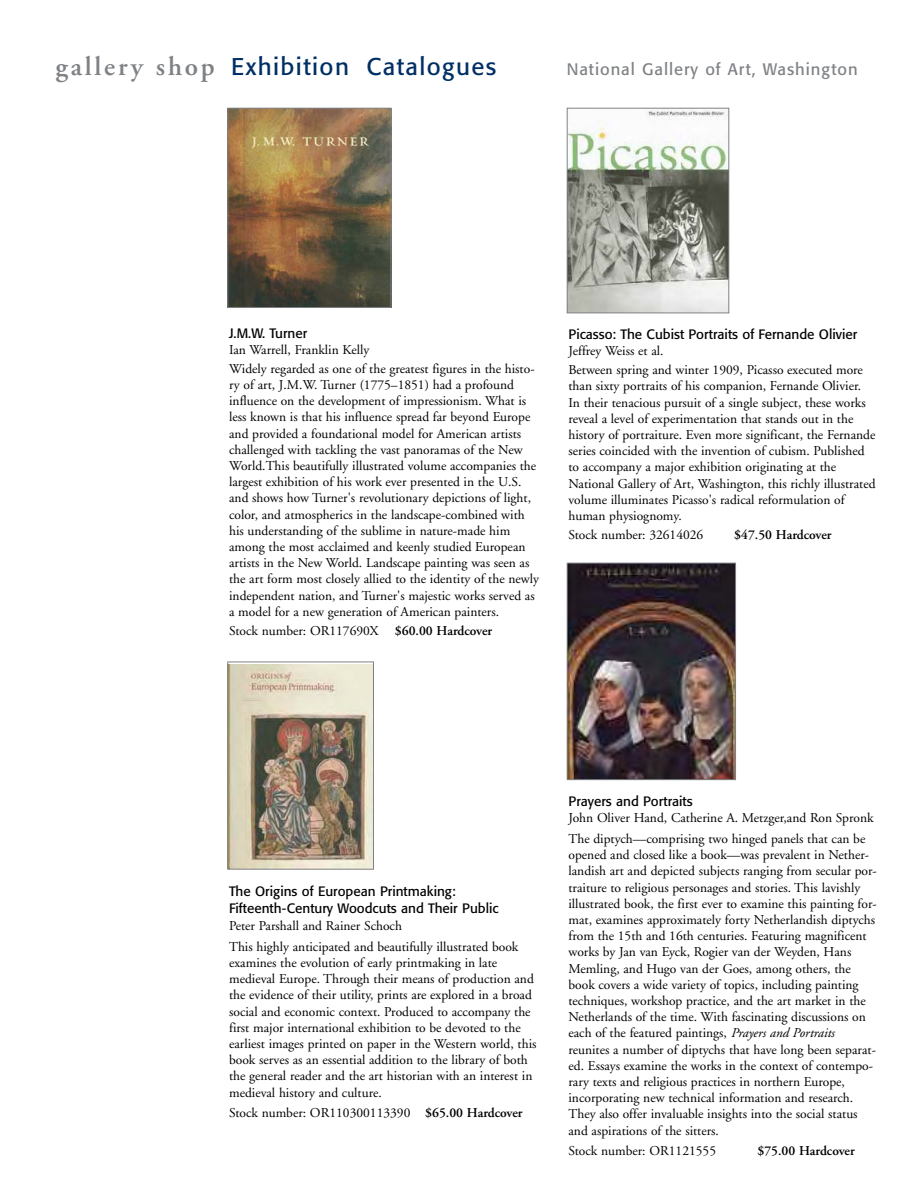
<style>
.page{position:relative;width:918px;height:1188px;background:#fff}
.page>*{position:absolute;margin:0;border:0;box-sizing:border-box;transform-origin:0 0}
.t1{font:24px "Formata";letter-spacing:.06em;color:#002f65}
.t2{font:16.5px "Formata";letter-spacing:.06em;color:#7f8285}
.t3{font:13.5px/16.2px "Adobe Garamond";color:#000}
.t4{font:13.5px/17px "Formata";color:#000}
.t5{font:600 13.5px "Adobe Garamond";color:#000}
.s1{font-family:"Adobe Garamond";font-weight:600;font-size:27px;color:#7f8285}
.s2{font-weight:600}
.s3{font-style:italic}
</style>
<div class="page">
<img style="left:230px;top:110px;width:159px;height:196px">
<div style="left:228px;top:108px;width:163px;height:200px;border:1px solid #7f8285"></div>
<img style="left:569px;top:110px;width:158px;height:201px">
<div style="left:567px;top:108px;width:162px;height:205px;border:1px solid #7f8285"></div>
<img style="left:230px;top:664px;width:142px;height:203px">
<div style="left:228px;top:662px;width:146px;height:207px;border:1px solid #7f8285"></div>
<img style="left:569px;top:565px;width:165px;height:213px">
<div style="left:567px;top:563px;width:169px;height:217px;border:1px solid #7f8285"></div>
<h1 class="t1" style="left:56px;top:56px;width:442px"><span class="s1">gallery shop</span> Exhibition Catalogues</h1>
<p class="t2" style="left:567px;top:62px;width:292px">National Gallery of Art, Washington</p>
<p class="t4" style="left:229px;top:326px;width:80px">J.M.W. Turner</p>
<p class="t3" style="left:229px;top:341px;width:307px;line-height:19.2px">Ian Warrell, Franklin Kelly<br>Widely regarded as one of the greatest figures in the histo-</p>
<p class="t3" style="left:229px;top:378px;width:311px">ry of art, J.M.W. Turner (1775–1851) had a profound influence on the development of impressionism. What is less known is that his influence spread far beyond Europe and provided a foundational model for American artists challenged with tackling the vast panoramas of the New World.This beautifully illustrated volume accompanies the largest exhibition of his work ever presented in the U.S. and shows how Turner's revolutionary depictions of light, color, and atmospherics in the landscape-combined with his understanding of the sublime in nature-made him among the most acclaimed and keenly studied European artists in the New World. Landscape painting was seen as the art form most closely allied to the identity of the newly independent nation, and Turner's majestic works served as a model for a new generation of American painters.</p>
<p class="t3" style="left:229px;top:624px;width:265px">Stock number: OR117690X <span class="s2">$60.00 Hardcover</span></p>
<p class="t4" style="left:568px;top:327px;width:290px">Picasso: The Cubist Portraits of Fernande Olivier</p>
<p class="t3" style="left:568px;top:342px;width:296px;line-height:19.2px">Jeffrey Weiss et al.<br>Between spring and winter 1909, Picasso executed more</p>
<p class="t3" style="left:568px;top:379px;width:309px">than sixty portraits of his companion, Fernande Olivier.<br>In their tenacious pursuit of a single subject, these works reveal a level of experimentation that stands out in the history of portraiture. Even more significant, the Fernande series coincided with the invention of cubism. Published to accompany a major exhibition originating at the National Gallery of Art, Washington, this richly illustrated volume illuminates Picasso's radical reformulation of human physiognomy.</p>
<p class="t3" style="left:568px;top:528px;width:136px">Stock number: 32614026</p>
<p class="t5" style="left:734px;top:529px;width:99px">$47.50 Hardcover</p>
<p class="t4" style="left:229px;top:884px;width:271px">The Origins of European Printmaking:<br>Fifteenth-Century Woodcuts and Their Public</p>
<p class="t3" style="left:229px;top:917px;width:291px;line-height:20.7px">Peter Parshall and Rainer Schoch<br>This highly anticipated and beautifully illustrated book</p>
<p class="t3" style="left:229px;top:956px;width:309px">examines the evolution of early printmaking in late medieval Europe. Through their means of production and the evidence of their utility, prints are explored in a broad social and economic context. Produced to accompany the first major international exhibition to be devoted to the earliest images printed on paper in the Western world, this book serves as an essential addition to the library of both the general reader and the art historian with an interest in medieval history and culture.</p>
<p class="t3" style="left:229px;top:1106px;width:295px">Stock number: OR110300113390 <span class="s2">$65.00 Hardcover</span></p>
<p class="t4" style="left:568px;top:794px;width:126px">Prayers and Portraits</p>
<p class="t3" style="left:568px;top:809px;width:307px;line-height:20.7px">John Oliver Hand, Catherine A. Metzger,and Ron Spronk<br>The diptych—comprising two hinged panels that can be</p>
<p class="t3" style="left:568px;top:848px;width:310px">opened and closed like a book—was prevalent in Nether&shy;landish art and depicted subjects ranging from secular por&shy;traiture to religious personages and stories. This lavishly illustrated book, the first ever to examine this painting for&shy;mat, examines approximately forty Netherlandish diptychs from the 15th and 16th centuries. Featuring magnificent works by Jan van Eyck, Rogier van der Weyden, Hans Memling, and Hugo van der Goes, among others, the book covers a wide variety of topics, including painting techniques, workshop practice, and the art market in the Netherlands of the time. With fascinating discussions on each of the featured paintings, <span class="s3">Prayers and Portraits </span>reunites a number of diptychs that have long been separat&shy;ed. Essays examine the works in the context of contempo&shy;rary texts and religious practices in northern Europe, incorporating new technical information and research.<br>They also offer invaluable insights into the social status and aspirations of the sitters.</p>
<p class="t3" style="left:569px;top:1144px;width:149px">Stock number: OR1121555</p>
<p class="t5" style="left:758px;top:1146px;width:99px">$75.00 Hardcover</p>
</div>
